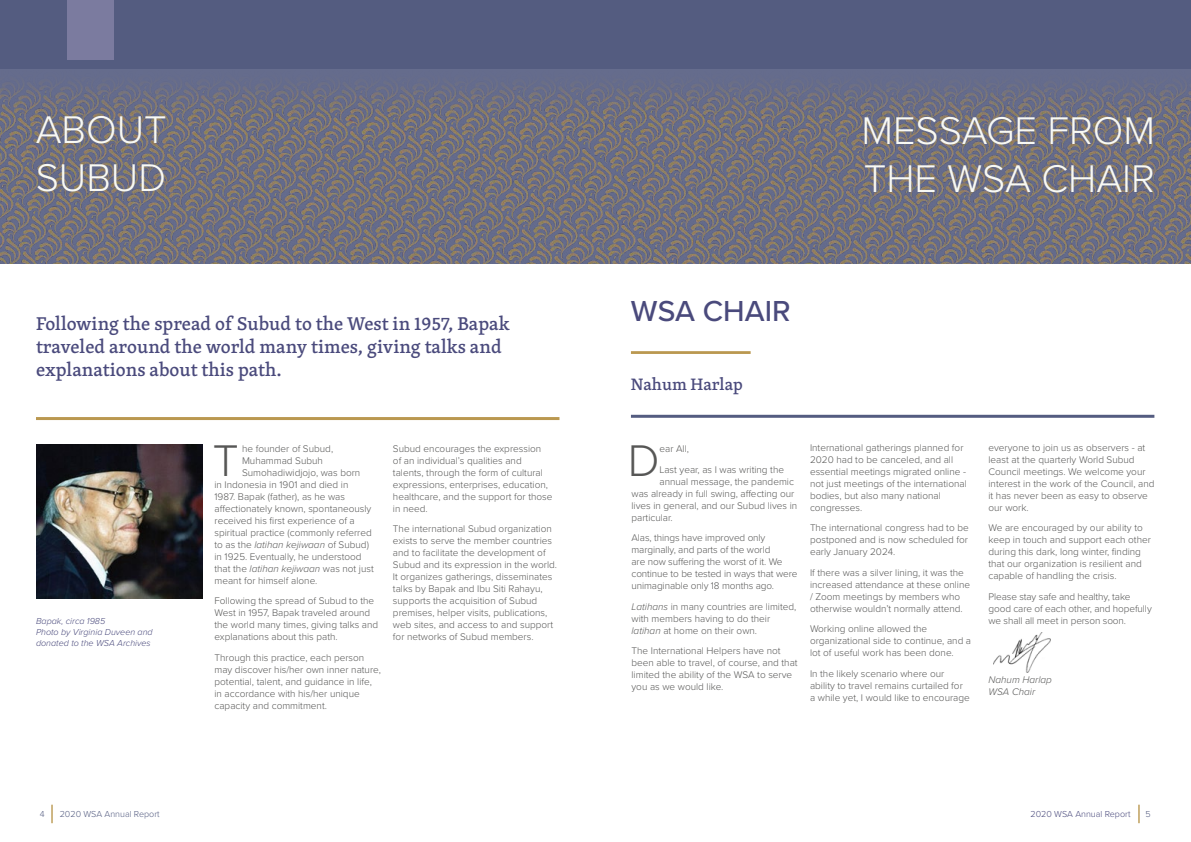
<style>
.page{position:relative;width:1191px;height:842px;background:#fff}
.page>*{position:absolute;margin:0;border:0;box-sizing:border-box;transform-origin:0 0}
.t1{font:300 100.6px "Proxima Nova";color:#fff}
.t2{font:300 46px "Proxima Nova";color:#575756}
.t3{font:300 40px/48px "Proxima Nova";color:#f8f9f4}
.t4{font:300 40px/39px "Proxima Nova";color:#fff;text-align:right}
.t5{font:500 30px "Proxima Nova";color:#4a4a7c}
.t6{font:500 19px/22.8px "Skolar Latin";color:#4a4a7c}
.t7{font:500 17px "Skolar Latin";color:#4a4a7c}
.t8{font:300 10px/12px "Proxima Nova";color:#575756}
.t9{font:italic 300 10px/12px "Proxima Nova";color:#575756}
.t10{font:italic 300 9px/10.8px "Proxima Nova";color:#4a4a7c}
.t11{font:300 9px "Proxima Nova";color:#545c80}
.t12{font:300 9px "Proxima Nova";color:#4a4a7c}
.s1{font-style:italic}
</style>
<div class="page">
<div style="left:0;top:0;width:1191px;height:69px;background:#545c80"></div>
<svg style="left:51px;top:805px;width:2px;height:18px"></svg>
<svg style="left:1138px;top:805px;width:1px;height:18px"></svg>
<div style="left:67px;top:0;width:47px;height:60px;background:#7b7b9f"></div>
<img style="left:0;top:69px;width:1191px;height:195px">
<hr style="left:36px;top:417px;width:523px;height:3px;background:#ba9850">
<img style="left:36px;top:444px;width:166px;height:154px">
<hr style="left:631px;top:415px;width:523px;height:3px;background:#545c80">
<hr style="left:631px;top:351px;width:119px;height:3px;background:#ba9850">
<img style="left:993px;top:632px;width:57px;height:40px">
<h3 class="t3" style="left:36px;top:104px;width:132px">ABOUT<br>SUBUD</h3>
<h3 class="t3" style="left:861px;top:104px;width:295px">MESSAGE FROM<br>THE WSA CHAIR</h3>
<h1 class="t1" style="left:36px;top:83px;width:32px">1</h1>
<h1 class="t1" style="left:1124px;top:83px;width:32px">1</h1>
<h3 class="t4" style="left:872px;top:117px;width:171px">MAIN<br>HEADING</h3>
<h3 class="t6" style="left:36px;top:311px;width:475px">Following the spread of Subud to the West in 1957, Bapak traveled around the world many times, giving talks and explanations about this path.</h3>
<p class="t10" style="left:36px;top:615px;width:118px">Bapak, circa 1985<br>Photo by Virginia Duveen and donated to the WSA Archives</p>
<h2 class="t2" style="left:213px;top:426px;width:27px">T</h2>
<p class="t8" style="left:242px;top:442px;width:93px">he founder of Subud,</p>
<p class="t8" style="left:242px;top:454px;width:82px">Muhammad Subuh</p>
<p class="t8" style="left:242px;top:466px;width:120px">Sumohadiwidjojo, was born</p>
<p class="t8" style="left:214px;top:478px;width:135px">in Indonesia in 1901 and died in</p>
<p class="t8" style="left:214px;top:490px;width:132px">1987. Bapak (father), as he was</p>
<p class="t8" style="left:214px;top:502px;width:158px">affectionately known, spontaneously</p>
<p class="t8" style="left:214px;top:514px;width:142px">received his first experience of a</p>
<p class="t8" style="left:214px;top:526px;width:159px">spiritual practice (commonly referred</p>
<p class="t8" style="left:214px;top:538px;width:156px">to as the <span class="s1">latihan kejiwaan</span> of Subud)</p>
<p class="t8" style="left:214px;top:550px;width:149px">in 1925. Eventually, he understood</p>
<p class="t8" style="left:214px;top:562px;width:161px">that the <span class="s1">latihan kejiwaan</span> was not just</p>
<p class="t8" style="left:214px;top:574px;width:104px">meant for himself alone.</p>
<p class="t8" style="left:214px;top:595px;width:165px">Following the spread of Subud to the West in 1957, Bapak traveled around the world many times, giving talks and explanations about this path.</p>
<p class="t8" style="left:214px;top:651px;width:168px">Through this practice, each person may discover his/her own inner nature, potential, talent, and guidance in life, in accordance with his/her unique capacity and commitment.</p>
<p class="t8" style="left:393px;top:442px;width:161px">Subud encourages the expression<br>of an individual’s qualities and talents, through the form of cultural expressions, enterprises, education, healthcare, and the support for those in need.</p>
<p class="t8" style="left:393px;top:523px;width:166px">The international Subud organization exists to serve the member countries and to facilitate the development of Subud and its expression in the world.<br>It organizes gatherings, disseminates talks by Bapak and Ibu Siti Rahayu, supports the acquisition of Subud premises, helper visits, publications, web sites, and access to and support for networks of Subud members.</p>
<h3 class="t5" style="left:631px;top:289px;width:161px">WSA CHAIR</h3>
<h3 class="t7" style="left:631px;top:372px;width:113px">Nahum Harlap</h3>
<h2 class="t2" style="left:627px;top:427px;width:33px">D</h2>
<p class="t8" style="left:659px;top:438px;width:126px;line-height:20.5px">ear All,<br>Last year, as I was writing the</p>
<p class="t8" style="left:631px;top:475px;width:167px;text-indent:28px">annual message, the pandemic was already in full swing, affecting our lives in general, and our Subud lives in particular.</p>
<p class="t8" style="left:631px;top:531px;width:167px">Alas, things have improved only marginally, and parts of the world<br>are now suffering the worst of it. We continue to be tested in ways that were unimaginable only 18 months ago.</p>
<p class="t8" style="left:631px;top:600px;width:166px"><span class="s1">Latihans</span> in many countries are limited, with members having to do their <span class="s1">latihan</span> at home on their own.</p>
<p class="t8" style="left:631px;top:644px;width:168px">The International Helpers have not been able to travel, of course, and that limited the ability of the WSA to serve you as we would like.</p>
<p class="t8" style="left:810px;top:441px;width:158px">International gatherings planned for<br>2020 had to be canceled, and all essential meetings migrated online - not just meetings of the international bodies, but also many national congresses.</p>
<p class="t8" style="left:810px;top:521px;width:160px;text-align:justify">The international congress had to be postponed and is now scheduled for early January 2024.</p>
<p class="t8" style="left:810px;top:566px;width:162px">If there was a silver lining, it was the increased attendance at these online / Zoom meetings by members who otherwise wouldn’t normally attend.</p>
<p class="t8" style="left:810px;top:622px;width:163px">Working online allowed the organizational side to continue, and a lot of useful work has been done.</p>
<p class="t8" style="left:810px;top:667px;width:161px">In the likely scenario where our ability to travel remains curtailed for a while yet, I would like to encourage</p>
<p class="t8" style="left:988px;top:441px;width:167px">everyone to join us as observers - at least at the quarterly World Subud<br>Council meetings. We welcome your interest in the work of the Council, and it has never been as easy to observe our work.</p>
<p class="t8" style="left:988px;top:521px;width:164px">We are encouraged by our ability to keep in touch and support each other during this dark, long winter, finding that our organization is resilient and capable of handling the crisis.</p>
<p class="t8" style="left:988px;top:590px;width:165px">Please stay safe and healthy, take good care of each other, and hopefully we shall all meet in person soon.</p>
<p class="t9" style="left:988px;top:673px;width:65px">Nahum Harlap<br>WSA Chair</p>
<p class="t11" style="left:40px;top:807px;width:6px">4</p>
<p class="t11" style="left:60px;top:807px;width:101px">2020 WSA Annual Report</p>
<p class="t12" style="left:1030px;top:807px;width:101px">2020 WSA Annual Report</p>
<p class="t11" style="left:1145px;top:807px;width:7px">5</p>
</div>
